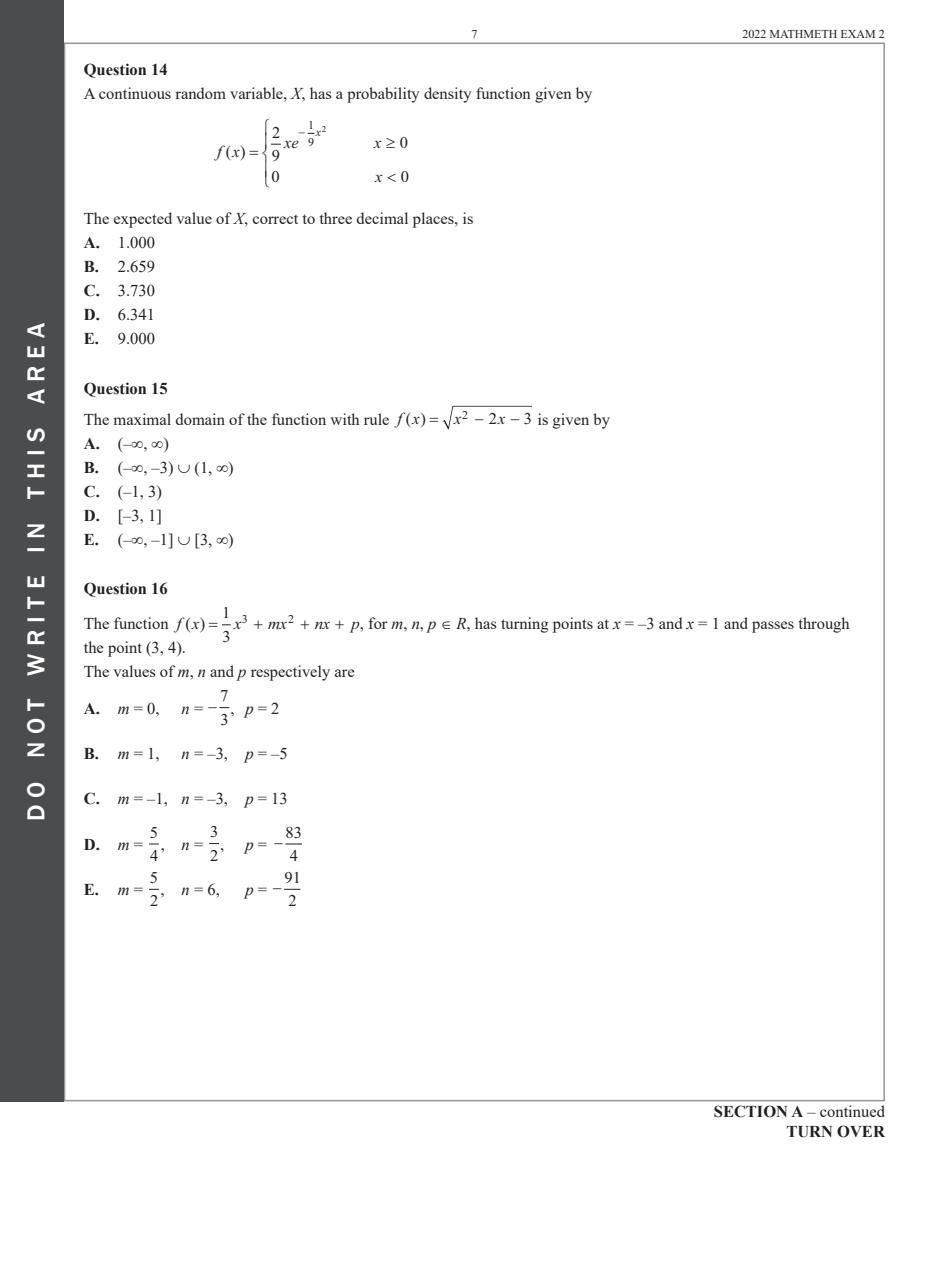
<style>
.page{position:relative;width:936px;height:1263px;background:#fff}
.page>*{position:absolute;margin:0;border:0;box-sizing:border-box;transform-origin:0 0}
.t1{font:500 25.2px "Franklin Gothic";letter-spacing:.285em;color:#fff}
.t2{font:16.5px/24px "Times New Roman";color:#231f20}
.t3{font:700 16.5px/19.8px "Times New Roman";color:#231f20;text-align:right}
.t4{font:italic 16.5px/34px "Times New Roman";color:#231f20}
.t5{font:12px/16.8px "Times New Roman";color:#231f20}
.t6{font:italic 12px "Times New Roman";color:#231f20}
.t7{font:9px "Times New Roman";color:#231f20}
.s1{font-weight:700}
.s2{font-style:italic}
.s3{font-size:16.5px}
.s4{font-style:normal}
.s5{font-weight:400;font-style:italic}
.s6{font-weight:400}
</style>
<div class="page">
<div style="left:0;top:0;width:64px;height:1101px;background:#4b4c4d"></div>
<svg style="left:285px;top:843px;width:17px;height:1px"></svg>
<svg style="left:284px;top:889px;width:16px;height:1px"></svg>
<svg style="left:271px;top:143px;width:10px;height:2px"></svg>
<svg style="left:442px;top:406px;width:90px;height:23px"></svg>
<svg style="left:222px;top:624px;width:9px;height:2px"></svg>
<h1 class="t1" style="left:21px;top:821px;width:500px;rotate:-90deg">do not write in this area</h1>
<p class="t5" style="left:471px;top:25px;width:7px">7</p>
<p class="t5" style="left:742px;top:25px;width:144px">2022 MATHMETH EXAM 2</p>
<p class="t2" style="left:84px;top:57px;width:510px"><span class="s1">Question 14<br></span>A continuous random variable, <span class="s2">X</span>, has a probability density function given by</p>
<p class="t4" style="left:217px;top:134px;width:24px">f x</p>
<p class="t2" style="left:226px;top:139px;width:21px">( )</p>
<p class="t5" style="left:308px;top:116px;width:7px">1<br>9</p>
<p class="t7" style="left:322px;top:124px;width:6px">2</p>
<p class="t2" style="left:272px;top:120px;width:10px;line-height:23.4px">2<br>9</p>
<p class="t2" style="left:400px;top:131px;width:10px">0</p>
<p class="t2" style="left:271px;top:165px;width:10px">0</p>
<p class="t2" style="left:401px;top:165px;width:10px">0</p>
<p class="t6" style="left:316px;top:124px;width:7px">x</p>
<p class="t4" style="left:284px;top:125px;width:16px">xe</p>
<p class="t4" style="left:374px;top:125px;width:10px">x x</p>
<p class="t2" style="left:84px;top:206px;width:391px">The expected value of <span class="s2">X</span>, correct to three decimal places, is<br><span class="s1">A.</span> 1.000<br><span class="s1">B.</span> 2.659<br><span class="s1">C.</span> 3.730<br><span class="s1">D.</span> 6.341<br><span class="s1">E.</span> 9.000</p>
<p class="t2" style="left:84px;top:373px;width:343px;line-height:30.6px"><span class="s1">Question 15<br></span>The maximal domain of the function with rule <span class="s2">f x</span>( )</p>
<p class="t5" style="left:462px;top:406px;width:36px">2 <span class="s3">2</span></p>
<p class="t2" style="left:523px;top:407px;width:88px">3 is given by</p>
<p class="t4" style="left:454px;top:401px;width:9px">x</p>
<p class="t4" style="left:498px;top:401px;width:9px">x</p>
<p class="t2" style="left:84px;top:430px;width:108px"><span class="s1">A.</span> (–∞, ∞)<br><span class="s1">B.</span> (–∞, –3) ∪</p>
<p class="t2" style="left:84px;top:479px;width:151px"><span class="s1">C.</span> (–1, 3)<br><span class="s1">D.</span> [–3, 1]<br><span class="s1">E.</span> (–∞, –1] ∪ [✓ ∞)</p>
<p class="t2" style="left:84px;top:571px;width:123px;line-height:34.5px"><span class="s1">Question 16<br></span>The function <span class="s2">f x</span>( )</p>
<p class="t2" style="left:222px;top:601px;width:10px;line-height:23.4px">1<br>3</p>
<p class="t5" style="left:242px;top:611px;width:7px">3</p>
<p class="t5" style="left:288px;top:611px;width:7px">2</p>
<p class="t2" style="left:84px;top:635px;width:272px">the point (3, 4).<br>The values of <span class="s2">m</span>, <span class="s2">n</span> and <span class="s2">p</span> respectively are</p>
<p class="t2" style="left:84px;top:696px;width:77px"><span class="s1">A.</span> <span class="s2">m</span>=0,</p>
<p class="t4" style="left:182px;top:691px;width:37px">n<span class="s4">=</span>−</p>
<p class="t4" style="left:234px;top:606px;width:9px">x</p>
<p class="t4" style="left:268px;top:606px;width:21px">mx</p>
<p class="t4" style="left:315px;top:606px;width:17px">nx</p>
<p class="t2" style="left:351px;top:611px;width:499px"><span class="s2">p</span>, for <span class="s2">m</span>, <span class="s2">n</span>, <span class="s2">p</span> ∈ <span class="s2">R</span>, has turning points at <span class="s2">x</span> = –3 and <span class="s2">x</span> = 1 and passes through</p>
<p class="t2" style="left:220px;top:684px;width:10px;line-height:23.4px">7<br>3</p>
<p class="t2" style="left:230px;top:696px;width:51px">, <span class="s2">p</span>=2</p>
<p class="t2" style="left:84px;top:741px;width:77px"><span class="s1">B.</span> <span class="s2">m</span>=1,</p>
<p class="t2" style="left:182px;top:741px;width:108px"><span class="s2">n</span>=–3, <span class="s2">p</span>=–5</p>
<p class="t2" style="left:84px;top:786px;width:205px"><span class="s1">C.</span> <span class="s2">m</span>=–1, <span class="s2">n</span>=–3, <span class="s2">p</span>=13</p>
<p class="t3" style="left:84px;top:834px;width:61px">D. <span class="s5">m</span><span class="s6">=</span></p>
<p class="t2" style="left:210px;top:820px;width:10px;line-height:23.4px">3<br>2</p>
<p class="t2" style="left:285px;top:820px;width:18px;line-height:23.4px">83<br>4</p>
<p class="t2" style="left:150px;top:820px;width:10px;line-height:23.4px">5<br>4</p>
<p class="t2" style="left:161px;top:832px;width:44px">, <span class="s2">n</span>=</p>
<p class="t2" style="left:220px;top:832px;width:6px">,</p>
<p class="t4" style="left:245px;top:827px;width:39px">p<span class="s4">=</span>−</p>
<p class="t2" style="left:284px;top:865px;width:18px;line-height:23.4px">91<br>2</p>
<p class="t2" style="left:150px;top:865px;width:10px;line-height:23.4px">5<br>2</p>
<p class="t2" style="left:160px;top:877px;width:61px">, <span class="s2">n</span>=6,</p>
<p class="t4" style="left:245px;top:872px;width:38px">p<span class="s4">=</span>−</p>
<p class="t3" style="left:84px;top:879px;width:61px">E. <span class="s5">m</span><span class="s6">=</span></p>
<p class="t3" style="left:713px;top:1101px;width:172px">SECTION A <span class="s6">– continued<br></span>TURN OVER</p>
</div>
